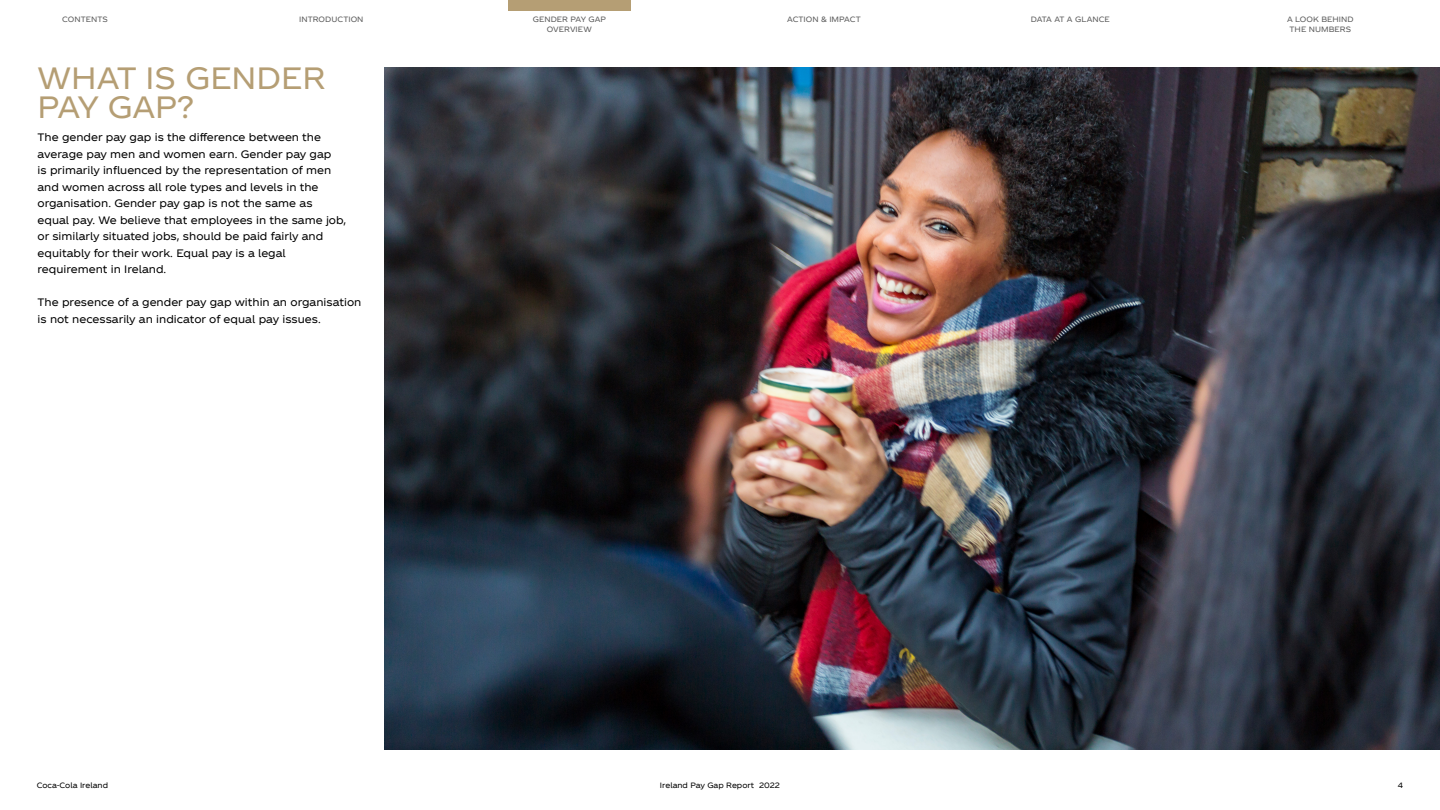
<style>
.page{position:relative;width:1440px;height:810px;background:#fff}
.page>*{position:absolute;margin:0;border:0;box-sizing:border-box;transform-origin:0 0}
.t1{font:30px/28.5px "Unity";color:#b59e74}
.t2{font:10.5px/16.5px "Unity";color:#000}
.t3{font:7.5px/9.8px "Unity";letter-spacing:.005em;color:#595959;text-align:center}
.t4{font:7.5px "Unity";color:#000}
.t5{font:7.5px "Unity";color:#000}
</style>
<div class="page">
<img style="left:384px;top:68px;width:1056px;height:682px">
<div style="left:508px;top:0;width:123px;height:10px;background:#b59e74"></div>
<p class="t3" style="left:62px;top:14px;width:47px">CONTENTS</p>
<p class="t3" style="left:787px;top:14px;width:75px">ACTION &amp; IMPACT</p>
<p class="t3" style="left:299px;top:14px;width:66px">INTRODUCTION</p>
<p class="t3" style="left:533px;top:14px;width:75px">GENDER PAY GAP</p>
<p class="t3" style="left:1031px;top:14px;width:81px">DATA AT A GLANCE</p>
<p class="t3" style="left:547px;top:24px;width:46px">OVERVIEW</p>
<h1 class="t1" style="left:38px;top:60px;width:290px">WHAT IS GENDER<br>PAY GAP?</h1>
<p class="t2" style="left:38px;top:128px;width:310px">The gender pay gap is the difference between the average pay men and women earn. Gender pay gap<br>is primarily influenced by the representation of men and women across all role types and levels in the organisation. Gender pay gap is not the same as equal pay. We believe that employees in the same job, or similarly situated jobs, should be paid fairly and equitably for their work. Equal pay is a legal requirement in Ireland.</p>
<p class="t2" style="left:38px;top:293px;width:325px">The presence of a gender pay gap within an organisation is not necessarily an indicator of equal pay issues.</p>
<p class="t3" style="left:1287px;top:14px;width:68px">A LOOK BEHIND<br>THE NUMBERS</p>
<p class="t4" style="left:37px;top:779px;width:73px">Coca-Cola Ireland</p>
<p class="t4" style="left:660px;top:779px;width:122px">Ireland Pay Gap Report 2022</p>
<p class="t5" style="left:1398px;top:779px;width:7px">4</p>
</div>
